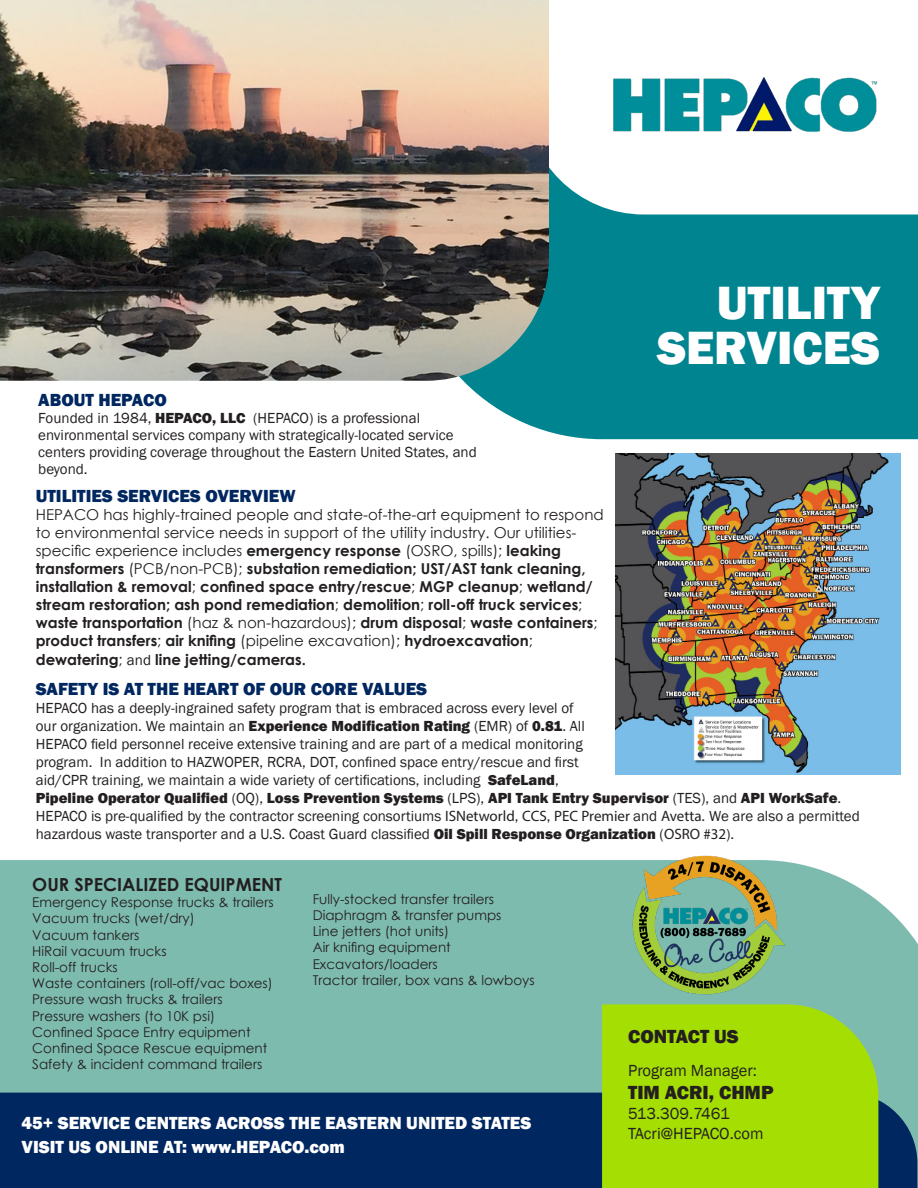
<style>
.page{position:relative;width:918px;height:1188px;background:#fff}
.page>*{position:absolute;margin:0;border:0;box-sizing:border-box;transform-origin:0 0}
.t1{font:800 48px "Franklin Gothic";color:#fff}
.t2{font:800 19.5px "Franklin Gothic";color:#231f20}
.t3{font:800 18px "Franklin Gothic";color:#fff}
.t4{font:800 18px "Franklin Gothic";color:#002760}
.t5{font:700 18px "Century Gothic";color:#231f20}
.t6{font:16.5px "Franklin Gothic";color:#231f20}
.t7{font:15px/18px "Franklin Gothic";color:#231f20}
.t8{font:700 15px/18.1px "Century Gothic";color:#231f20}
.t9{font:13.5px "Century Gothic";color:#231f20}
.s1{font-weight:800}
.s2{font-weight:400}
.s3{font-family:"Franklin Gothic";font-weight:400}
.s4{font-family:"Myriad Pro"}
</style>
<div class="page">
<div style="left:0;top:860px;width:918px;height:328px;background:#7ebbaf"></div>
<div style="left:463px;top:214px;width:455px;height:225px;background:#008490"></div>
<svg style="left:549px;top:167px;width:84px;height:47px"></svg>
<img style="left:0;top:0;width:549px;height:381px">
<img style="left:613px;top:77px;width:265px;height:55px">
<img style="left:616px;top:454px;width:285px;height:321px">
<div style="left:0;top:1093px;width:917px;height:95px;background:#002760"></div>
<div style="left:602px;top:1004px;width:276px;height:184px;background:#a4de02"></div>
<img style="left:632px;top:855px;width:154px;height:142px">
<p class="t4" style="left:38px;top:388px;width:130px">ABOUT HEPACO</p>
<p class="t7" style="left:38px;top:410px;width:440px;line-height:17.1px">Founded in 1984, <span class="s1">HEPACO, LLC</span> (HEPACO) is a professional environmental services company with strategically-located service centers providing coverage throughout the Eastern United States, and beyond.</p>
<p class="t4" style="left:36px;top:485px;width:261px">UTILITIES SERVICES OVERVIEW</p>
<p class="t8" style="left:36px;top:505px;width:569px"><span class="s2">HEPACO has highly-trained people and state-of-the-art equipment to respond to environmental service needs in support of the utility industry. Our utilities&shy;specific experience includes</span> emergency response <span class="s2">(OSRO, spills);</span> leaking transformers <span class="s2">(PCB/non-PCB);</span> substation remediation; UST/AST tank cleaning, installation &amp; removal<span class="s2">;</span> confined space entry/rescue<span class="s2">;</span> MGP cleanup<span class="s2">;</span> wetland/ stream restoration; ash pond remediation<span class="s2">;</span> demolition<span class="s2">;</span> roll-off truck services<span class="s2">; </span>waste transportation <span class="s2">(haz &amp; non-hazardous);</span> drum disposal<span class="s2">;</span> waste containers<span class="s2">; </span>product transfers<span class="s2">;</span> air knifing <span class="s2">(pipeline excavation);</span> hydroexcavation<span class="s2">; </span>dewatering<span class="s2">;</span> <span class="s3">and</span> line jetting/cameras.</p>
<p class="t1" style="left:717px;top:271px;width:165px">UTILITY</p>
<p class="t1" style="left:657px;top:316px;width:224px">SERVICES</p>
<p class="t4" style="left:36px;top:677px;width:393px">SAFETY IS AT THE HEART OF OUR CORE VALUES</p>
<p class="t7" style="left:36px;top:699px;width:826px">HEPACO has a deeply-ingrained safety program that is embraced across every level of<br>our organization. We maintain an <span class="s1">Experience Modification Rating</span> (EMR) of <span class="s1">0.81</span>. All<br>HEPACO field personnel receive extensive training and are part of a medical monitoring<br>program. In addition to HAZWOPER, RCRA, DOT, confined space entry/rescue and first<br>aid/CPR training, we maintain a wide variety of certifications, including <span class="s1">SafeLand</span>,<br><span class="s1">Pipeline Operator Qualified</span> (OQ), <span class="s1">Loss Prevention Systems</span> (LPS), <span class="s1">API Tank Entry Supervisor</span> (TES), and <span class="s1">API WorkSafe</span>.<br>HEPACO is pre-qualified by the contractor screening consortiums <span class="s4">ISNetworld</span>, <span class="s4">CCS</span>, <span class="s4">PEC Premier</span> and <span class="s4">Avetta</span>. We are also a permitted hazardous waste transporter and a U.S. Coast Guard classified <span class="s1">Oil Spill Response Organization</span> (<span class="s4">OSRO #32</span>).</p>
<p class="t5" style="left:32px;top:871px;width:251px">OUR SPECIALIZED EQUIPMENT</p>
<p class="t9" style="left:32px;top:893px;width:243px">Emergency Response trucks &amp; trailers</p>
<p class="t9" style="left:32px;top:909px;width:164px">Vacuum trucks (wet/dry)</p>
<p class="t9" style="left:32px;top:925px;width:109px">Vacuum tankers</p>
<p class="t9" style="left:32px;top:941px;width:136px">HiRail vacuum trucks</p>
<p class="t9" style="left:32px;top:958px;width:87px">Roll-off trucks</p>
<p class="t9" style="left:32px;top:974px;width:242px">Waste containers (roll-off/vac boxes)</p>
<p class="t9" style="left:32px;top:990px;width:192px">Pressure wash trucks &amp; trailers</p>
<p class="t9" style="left:32px;top:1006px;width:184px">Pressure washers (to 10K psi)</p>
<p class="t9" style="left:32px;top:1022px;width:220px">Confined Space Entry equipment</p>
<p class="t9" style="left:32px;top:1039px;width:237px">Confined Space Rescue equipment</p>
<p class="t9" style="left:32px;top:1055px;width:232px">Safety &amp; incident command trailers</p>
<p class="t9" style="left:313px;top:890px;width:183px">Fully-stocked transfer trailers</p>
<p class="t9" style="left:313px;top:906px;width:190px">Diaphragm &amp; transfer pumps</p>
<p class="t9" style="left:313px;top:922px;width:138px">Line jetters (hot units)</p>
<p class="t9" style="left:313px;top:938px;width:140px">Air knifing equipment</p>
<p class="t9" style="left:313px;top:954px;width:127px">Excavators/loaders</p>
<p class="t9" style="left:313px;top:971px;width:223px">Tractor trailer, box vans &amp; lowboys</p>
<p class="t3" style="left:22px;top:1111px;width:511px">45+ SERVICE CENTERS ACROSS THE EASTERN UNITED STATES</p>
<p class="t3" style="left:22px;top:1135px;width:325px">VISIT US ONLINE AT: www.HEPACO.com</p>
<p class="t2" style="left:628px;top:1024px;width:112px">CONTACT US</p>
<p class="t6" style="left:628px;top:1060px;width:130px">Program Manager:</p>
<p class="t2" style="left:628px;top:1080px;width:147px">TIM ACRI, CHMP</p>
<p class="t6" style="left:628px;top:1103px;width:103px">513.309.7461</p>
<p class="t6" style="left:628px;top:1123px;width:137px">TAcri@HEPACO.com</p>
</div>
